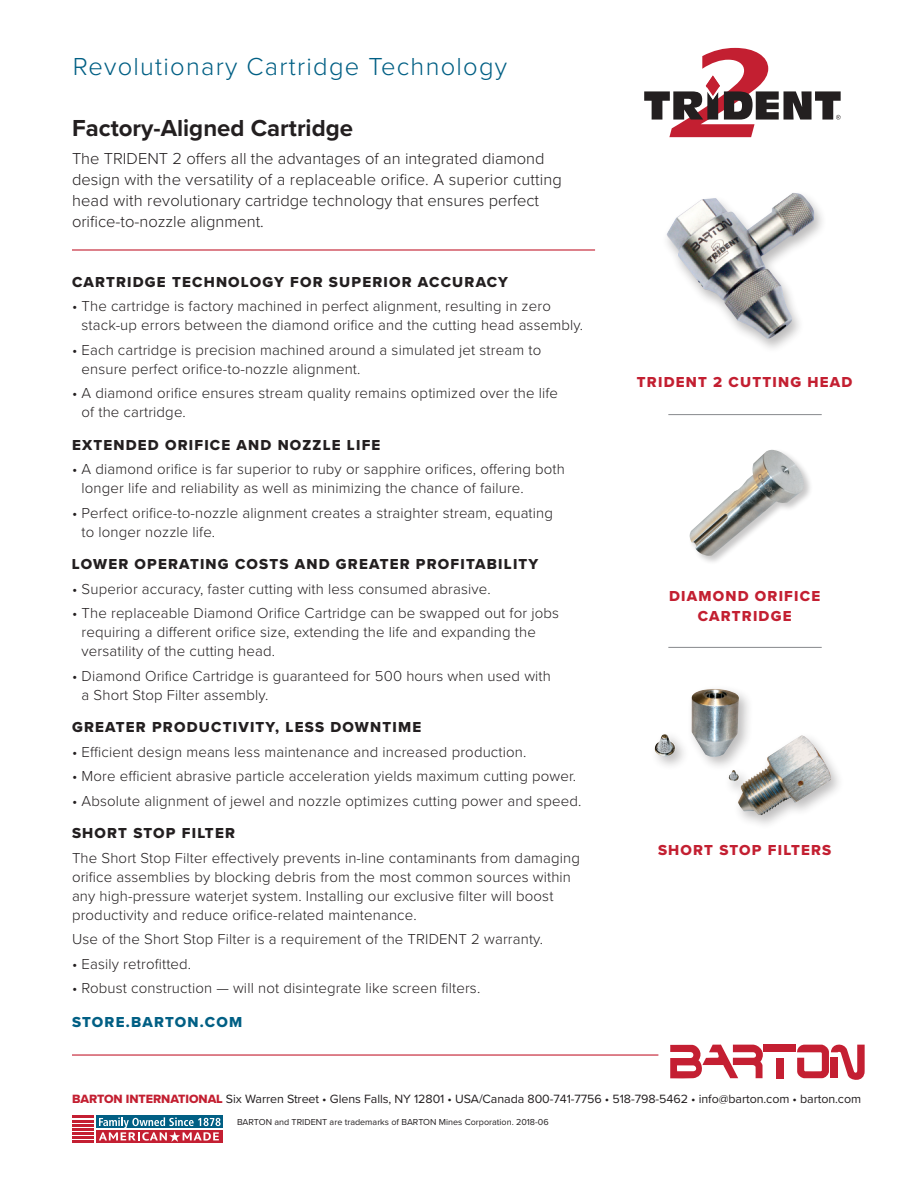
<style>
.page{position:relative;width:918px;height:1188px;background:#fff}
.page>*{position:absolute;margin:0;border:0;box-sizing:border-box;transform-origin:0 0}
.t1{font:300 25.5px "Proxima Nova";letter-spacing:.05em;color:#015f84}
.t2{font:700 24px "Proxima Nova";color:#231f20}
.t3{font:300 16.5px/21px "Proxima Nova";color:#231f20}
.t4{font:300 15px/19px "Proxima Nova";letter-spacing:.01em;color:#231f20}
.t5{font:15px "Proxima Nova Extrabld";letter-spacing:.08em;color:#231f20}
.t6{font:15px/20.2px "Proxima Nova Extrabld";letter-spacing:.08em;color:#c31f31;text-align:center}
.t7{font:15px "Proxima Nova Extrabld";letter-spacing:.08em;color:#015f84}
.t8{font:12.45px "Proxima Nova";letter-spacing:-.005em;color:#231f20}
.t9{font:9px "Proxima Nova";color:#231f20}
.s1{font-family:"Proxima Nova Extrabld";color:#c31f31}
</style>
<div class="page">
<svg style="left:670px;top:1045px;width:94px;height:34px"></svg>
<div style="left:764px;top:1045px;width:32px;height:7px;background:#c41f32"></div>
<div style="left:776px;top:1058px;width:7px;height:20px;background:#c41f32"></div>
<svg style="left:797px;top:1045px;width:68px;height:35px"></svg>
<hr style="left:72px;top:1054px;width:586px;height:2px;background:#c31f31">
<hr style="left:72px;top:1132px;width:22px;height:2px;background:#c41f32">
<hr style="left:72px;top:1137px;width:22px;height:2px;background:#c41f32">
<hr style="left:72px;top:1141px;width:22px;height:2px;background:#c41f32">
<hr style="left:72px;top:1116px;width:22px;height:2px;background:#c41f32">
<hr style="left:72px;top:1120px;width:22px;height:2px;background:#c41f32">
<hr style="left:72px;top:1124px;width:22px;height:2px;background:#c41f32">
<hr style="left:72px;top:1128px;width:22px;height:2px;background:#c41f32">
<div style="left:96px;top:1130px;width:127px;height:13px;background:#c41f32"></div>
<div style="left:96px;top:1116px;width:127px;height:12px;background:#015f84"></div>
<svg style="left:99px;top:1117px;width:122px;height:25px"></svg>
<hr style="left:72px;top:249px;width:523px;height:2px;background:#c31f31">
<hr style="left:668px;top:647px;width:154px;height:1px;background:#939598">
<hr style="left:668px;top:414px;width:154px;height:1px;background:#939598">
<div style="left:724px;top:732px;width:121px;height:99px;background:#231f20;opacity:.3"></div>
<img style="left:738px;top:755px;width:93px;height:60px">
<div style="left:650px;top:684px;width:104px;height:88px;background:#231f20;opacity:.3"></div>
<img style="left:655px;top:689px;width:84px;height:71px">
<div style="left:661px;top:190px;width:166px;height:164px;background:#231f20;opacity:.3"></div>
<img style="left:666px;top:193px;width:149px;height:147px">
<div style="left:688px;top:449px;width:125px;height:116px;background:#231f20;opacity:.25"></div>
<img style="left:690px;top:450px;width:114px;height:106px">
<svg style="left:644px;top:48px;width:197px;height:89px"></svg>
<h1 class="t1" style="left:73px;top:47px;width:436px">Revolutionary Cartridge Technology</h1>
<h2 class="t2" style="left:72px;top:110px;width:283px">Factory-Aligned Cartridge</h2>
<p class="t3" style="left:72px;top:147px;width:492px">The TRIDENT 2 offers all the advantages of an integrated diamond design with the versatility of a replaceable orifice. A superior cutting head with revolutionary cartridge technology that ensures perfect orifice-to-nozzle alignment.</p>
<p class="t5" style="left:72px;top:270px;width:437px">CARTRIDGE TECHNOLOGY FOR SUPERIOR ACCURACY</p>
<p class="t4" style="left:82px;top:296px;width:503px;text-indent:-10px">• The cartridge is factory machined in perfect alignment, resulting in zero stack-up errors between the diamond orifice and the cutting head assembly.</p>
<p class="t4" style="left:82px;top:339px;width:461px;text-indent:-10px">• Each cartridge is precision machined around a simulated jet stream to ensure perfect orifice-to-nozzle alignment.</p>
<p class="t4" style="left:82px;top:383px;width:478px;text-indent:-10px">• A diamond orifice ensures stream quality remains optimized over the life of the cartridge.</p>
<p class="t5" style="left:72px;top:433px;width:310px">EXTENDED ORIFICE AND NOZZLE LIFE</p>
<p class="t4" style="left:82px;top:459px;width:485px;text-indent:-10px">• A diamond orifice is far superior to ruby or sapphire orifices, offering both longer life and reliability as well as minimizing the chance of failure.</p>
<p class="t4" style="left:82px;top:502px;width:473px;text-indent:-10px">• Perfect orifice-to-nozzle alignment creates a straighter stream, equating to longer nozzle life.</p>
<p class="t5" style="left:72px;top:553px;width:468px">LOWER OPERATING COSTS AND GREATER PROFITABILITY</p>
<p class="t4" style="left:72px;top:578px;width:420px">• Superior accuracy, faster cutting with less consumed abrasive.</p>
<p class="t4" style="left:82px;top:603px;width:479px;text-indent:-10px">• The replaceable Diamond Orifice Cartridge can be swapped out for jobs requiring a different orifice size, extending the life and expanding the versatility of the cutting head.</p>
<p class="t4" style="left:82px;top:665px;width:471px;text-indent:-10px">• Diamond Orifice Cartridge is guaranteed for 500 hours when used with a Short Stop Filter assembly.</p>
<p class="t5" style="left:72px;top:716px;width:351px">GREATER PRODUCTIVITY, LESS DOWNTIME</p>
<p class="t4" style="left:72px;top:741px;width:456px">• Efficient design means less maintenance and increased production.</p>
<p class="t4" style="left:72px;top:766px;width:506px">• More efficient abrasive particle acceleration yields maximum cutting power.</p>
<p class="t4" style="left:72px;top:790px;width:511px">• Absolute alignment of jewel and nozzle optimizes cutting power and speed.</p>
<p class="t5" style="left:72px;top:822px;width:164px">SHORT STOP FILTER</p>
<p class="t4" style="left:72px;top:847px;width:510px">The Short Stop Filter effectively prevents in-line contaminants from damaging orifice assemblies by blocking debris from the most common sources within any high-pressure waterjet system. Installing our exclusive filter will boost productivity and reduce orifice-related maintenance.</p>
<p class="t4" style="left:72px;top:929px;width:473px">Use of the Short Stop Filter is a requirement of the TRIDENT 2 warranty.</p>
<p class="t4" style="left:72px;top:953px;width:121px">• Easily retrofitted.</p>
<p class="t4" style="left:72px;top:978px;width:410px">• Robust construction — will not disintegrate like screen filters.</p>
<p class="t7" style="left:72px;top:1011px;width:172px">STORE.BARTON.COM</p>
<p class="t6" style="left:637px;top:372px;width:217px">TRIDENT 2 CUTTING HEAD</p>
<p class="t6" style="left:669px;top:585px;width:153px">DIAMOND ORIFICE<br>CARTRIDGE</p>
<p class="t6" style="left:658px;top:840px;width:175px">SHORT STOP FILTERS</p>
<p class="t8" style="left:72px;top:1090px;width:791px"><span class="s1">BARTON INTERNATIONAL</span> Six Warren Street • Glens Falls, NY 12801 • USA/Canada 800-741-7756 • 518-798-5462 • info@barton.com • barton.com</p>
<p class="t9" style="left:237px;top:1115px;width:313px">BARTON and TRIDENT are trademarks of BARTON Mines Corporation. 2018-06</p>
</div>
